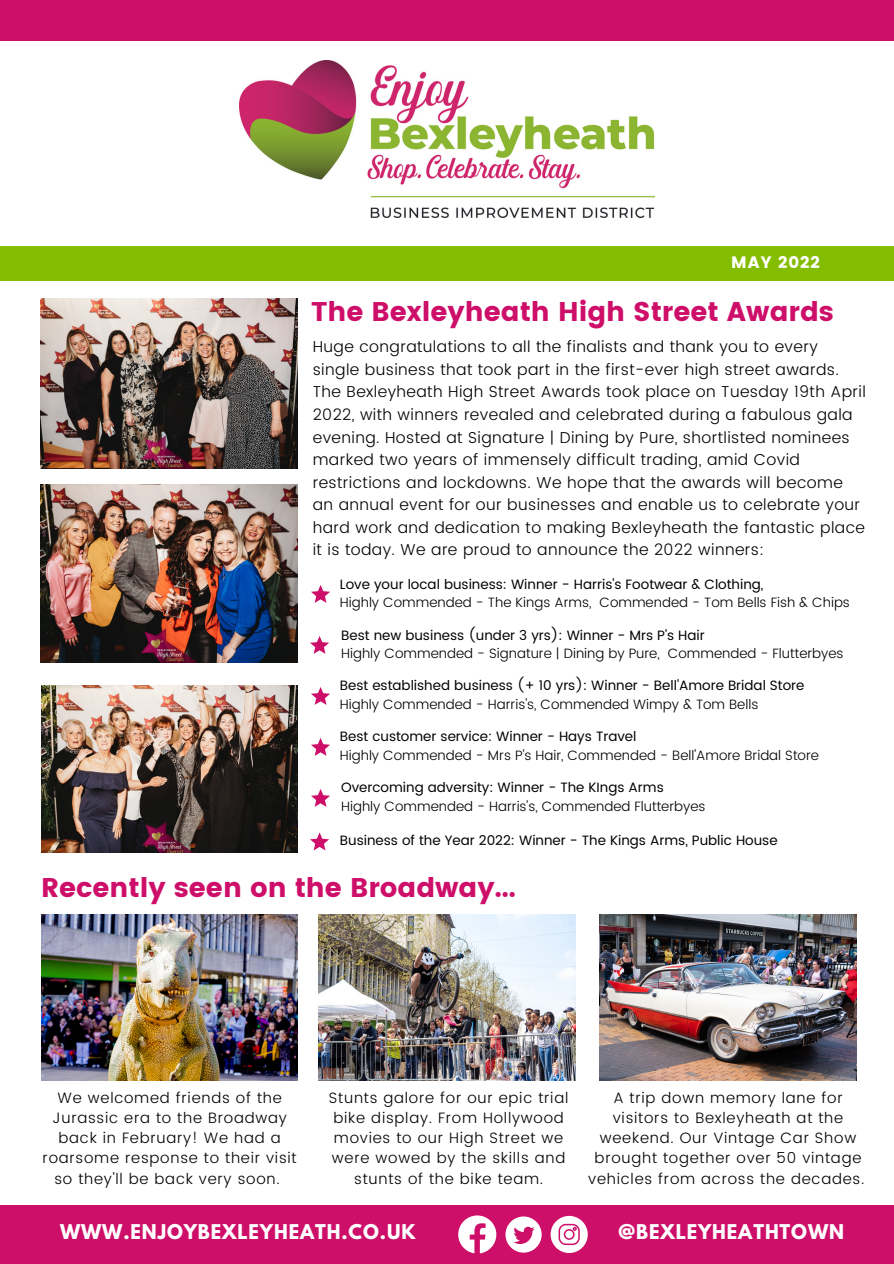
<style>
.page{position:relative;width:894px;height:1264px;background:#fff}
.page>*{position:absolute;margin:0;border:0;box-sizing:border-box;transform-origin:0 0}
.t1{font:27px "Poppins";color:#ce0f69}
.t2{font:700 18px "League Spartan";letter-spacing:.05em;color:#fff}
.t3{font:16.5px "Poppins";letter-spacing:.05em;color:#fff}
.t4{font:300 15.75px/22.5px "Poppins";letter-spacing:.025em;color:#000}
.t5{font:300 15px/20.2px "Poppins";letter-spacing:.05em;color:#000;text-align:center}
.t6{font:13.5px "Poppins";color:#000}
.t7{font:300 13.5px "Poppins";color:#000}
</style>
<div class="page">
<div style="left:0;top:0;width:893px;height:1263px;background:#ce0f69"></div>
<div style="left:0;top:41px;width:893px;height:1163px;background:#fff"></div>
<img style="left:40px;top:298px;width:257px;height:170px">
<div style="left:0;top:246px;width:893px;height:35px;background:#84bd00"></div>
<svg style="left:458px;top:1215px;width:38px;height:38px"></svg>
<svg style="left:505px;top:1216px;width:36px;height:36px"></svg>
<svg style="left:550px;top:1215px;width:37px;height:37px"></svg>
<img style="left:239px;top:61px;width:415px;height:156px">
<img style="left:40px;top:484px;width:257px;height:178px">
<img style="left:41px;top:686px;width:257px;height:166px">
<img style="left:41px;top:914px;width:257px;height:166px">
<img style="left:318px;top:914px;width:257px;height:166px">
<img style="left:599px;top:914px;width:257px;height:166px">
<svg style="left:310px;top:636px;width:19px;height:18px"></svg>
<svg style="left:311px;top:687px;width:19px;height:18px"></svg>
<svg style="left:311px;top:738px;width:19px;height:18px"></svg>
<svg style="left:311px;top:585px;width:19px;height:18px"></svg>
<svg style="left:311px;top:789px;width:19px;height:17px"></svg>
<svg style="left:310px;top:832px;width:19px;height:18px"></svg>
<p class="t3" style="left:731px;top:253px;width:90px">MAY 2022</p>
<p class="t1" style="left:311px;top:296px;width:524px">The Bexleyheath High Street Awards</p>
<p class="t4" style="left:312px;top:336px;width:527px">Huge congratulations to all the finalists and thank you to every single business that took part in the first-ever high street awards.</p>
<p class="t4" style="left:312px;top:381px;width:554px">The Bexleyheath High Street Awards took place on Tuesday 19th April 2022, with winners revealed and celebrated during a fabulous gala evening. Hosted at Signature | Dining by Pure, shortlisted nominees marked two years of immensely difficult trading, amid Covid restrictions and lockdowns. We hope that the awards will become an annual event for our businesses and enable us to celebrate your hard work and dedication to making Bexleyheath the fantastic place it is today. We are proud to announce the 2022 winners:</p>
<p class="t6" style="left:340px;top:576px;width:425px">Love your local business: Winner - Harris's Footwear &amp; Clothing,</p>
<p class="t7" style="left:340px;top:594px;width:511px">Highly Commended - The Kings Arms, Commended - Tom Bells Fish &amp; Chips</p>
<p class="t6" style="left:341px;top:627px;width:365px">Best new business (under 3 yrs): Winner - Mrs P's Hair</p>
<p class="t7" style="left:341px;top:645px;width:504px">Highly Commended - Signature | Dining by Pure, Commended - Flutterbyes</p>
<p class="t6" style="left:340px;top:678px;width:466px">Best established business (+ 10 yrs): Winner - Bell'Amore Bridal Store</p>
<p class="t7" style="left:340px;top:696px;width:420px">Highly Commended - Harris's, Commended Wimpy &amp; Tom Bells</p>
<p class="t6" style="left:340px;top:729px;width:298px">Best customer service: Winner - Hays Travel</p>
<p class="t7" style="left:340px;top:747px;width:480px">Highly Commended - Mrs P's Hair, Commended - Bell'Amore Bridal Store</p>
<p class="t6" style="left:341px;top:780px;width:324px">Overcoming adversity: Winner - The KIngs Arms</p>
<p class="t7" style="left:341px;top:798px;width:366px">Highly Commended - Harris's, Commended Flutterbyes</p>
<p class="t6" style="left:340px;top:832px;width:439px">Business of the Year 2022: Winner - The Kings Arms, Public House</p>
<p class="t1" style="left:41px;top:872px;width:476px">Recently seen on the Broadway...</p>
<p class="t5" style="left:43px;top:1087px;width:255px">We welcomed friends of the<br>Jurassic era to the Broadway back in February! We had a roarsome response to their visit so they'll be back very soon.</p>
<p class="t5" style="left:329px;top:1087px;width:241px">Stunts galore for our epic trial bike display. From Hollywood movies to our High Street we were wowed by the skills and stunts of the bike team.</p>
<p class="t5" style="left:588px;top:1087px;width:277px">A trip down memory lane for visitors to Bexleyheath at the weekend. Our Vintage Car Show brought together over 50 vintage vehicles from across the decades.</p>
<p class="t2" style="left:60px;top:1222px;width:357px">WWW.ENJOYBEXLEYHEATH.CO.UK</p>
<p class="t2" style="left:618px;top:1222px;width:227px">@BEXLEYHEATHTOWN</p>
</div>
